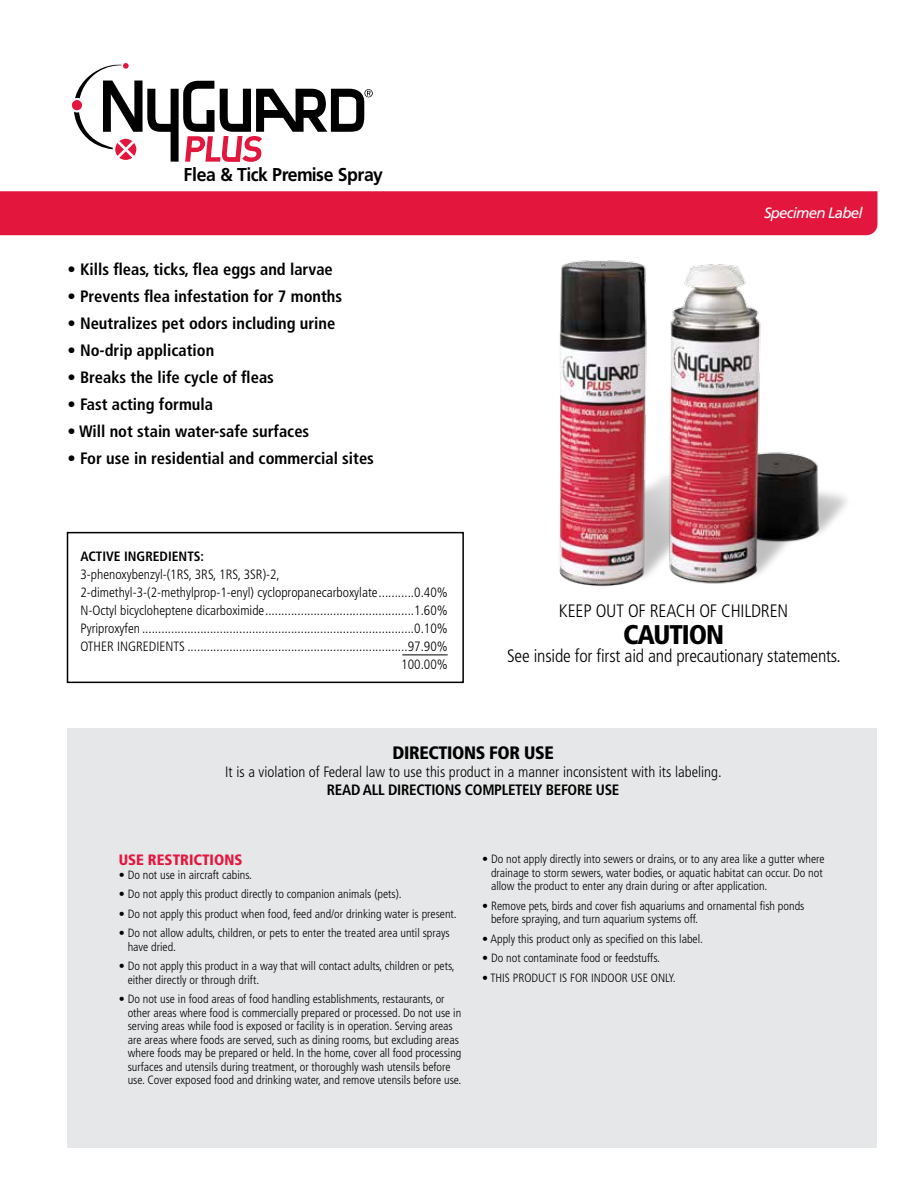
<style>
.page{position:relative;width:918px;height:1188px;background:#fff}
.page>*{position:absolute;margin:0;border:0;box-sizing:border-box;transform-origin:0 0}
.t1{font:900 condensed 27px "Frutiger";letter-spacing:-.04em;color:#000}
.t2{font:700 18.6px "Frutiger";letter-spacing:-.02em;color:#000;scale:.95 1}
.t3{font:300 condensed 18px "Frutiger";letter-spacing:-.01em;color:#000}
.t4{font:900 condensed 18px "Frutiger";letter-spacing:-.02em;color:#000}
.t5{font:700 condensed 16.5px "Frutiger";color:#000}
.t6{font:300 condensed 15px "Frutiger";color:#000}
.t7{font:700 condensed 15px "Frutiger";letter-spacing:-.02em;color:#000}
.t8{font:900 condensed 15px "Frutiger";color:#e3173e}
.t9{font:italic 15px "Frutiger";letter-spacing:-.05em;color:#fff}
.t10{font:300 condensed 13.5px "Frutiger";color:#000}
.t11{font:700 condensed 13.5px "Frutiger";color:#000}
.t12{font:300 condensed 12px/13.5px "Frutiger";color:#000}
</style>
<div class="page">
<div style="left:0;top:191px;width:878px;height:44px;background:#e3173e"></div>
<div style="left:67px;top:532px;width:397px;height:151px;border:2px solid #000"></div>
<hr style="left:402px;top:655px;width:46px;height:1px;background:#000">
<div style="left:68px;top:728px;width:810px;height:420px;background:#e6e7e8"></div>
<svg style="left:72px;top:100px;width:10px;height:10px"></svg>
<svg style="left:74px;top:63px;width:299px;height:99px"></svg>
<img style="left:479px;top:200px;width:321px;height:387px">
<img style="left:609px;top:231px;width:269px;height:356px">
<h2 class="t2" style="left:184px;top:163px;width:211px">Flea &amp; Tick Premise Spray</h2>
<h3 class="t5" style="left:68px;top:260px;width:267px">• Kills fleas, ticks, flea eggs and larvae</h3>
<h3 class="t5" style="left:68px;top:287px;width:276px">• Prevents flea infestation for 7 months</h3>
<h3 class="t5" style="left:68px;top:314px;width:269px">• Neutralizes pet odors including urine</h3>
<h3 class="t5" style="left:68px;top:341px;width:148px">• No-drip application</h3>
<h3 class="t5" style="left:68px;top:368px;width:208px">• Breaks the life cycle of fleas</h3>
<h3 class="t5" style="left:68px;top:395px;width:147px">• Fast acting formula</h3>
<h3 class="t5" style="left:68px;top:422px;width:243px">• Will not stain water-safe surfaces</h3>
<h3 class="t5" style="left:68px;top:449px;width:308px">• For use in residential and commercial sites</h3>
<p class="t11" style="left:80px;top:548px;width:125px">ACTIVE INGREDIENTS:</p>
<p class="t10" style="left:80px;top:566px;width:201px">3-phenoxybenzyl-(1RS, 3RS, 1RS, 3SR)-2,</p>
<p class="t10" style="left:80px;top:584px;width:369px">2-dimethyl-3-(2-methylprop-1-enyl) cyclopropanecarboxylate...........0.40%</p>
<p class="t10" style="left:80px;top:602px;width:369px">N-Octyl bicycloheptene dicarboximide..............................................1.60%</p>
<p class="t10" style="left:80px;top:620px;width:369px">Pyriproxyfen ....................................................................................0.10%</p>
<p class="t10" style="left:80px;top:638px;width:369px">OTHER INGREDIENTS ....................................................................97.90%</p>
<p class="t10" style="left:401px;top:656px;width:48px">100.00%</p>
<p class="t9" style="left:764px;top:204px;width:100px">Specimen Label</p>
<h3 class="t3" style="left:559px;top:601px;width:231px">KEEP OUT OF REACH OF CHILDREN</h3>
<h1 class="t1" style="left:623px;top:619px;width:103px">CAUTION</h1>
<h3 class="t3" style="left:507px;top:646px;width:335px">See inside for first aid and precautionary statements.</h3>
<h3 class="t4" style="left:393px;top:742px;width:163px">DIRECTIONS FOR USE</h3>
<p class="t6" style="left:225px;top:763px;width:498px">It is a violation of Federal law to use this product in a manner inconsistent with its labeling.</p>
<p class="t7" style="left:327px;top:781px;width:294px">READ ALL DIRECTIONS COMPLETELY BEFORE USE</p>
<p class="t8" style="left:119px;top:851px;width:125px">USE RESTRICTIONS</p>
<p class="t12" style="left:119px;top:868px;width:135px">• Do not use in aircraft cabins.</p>
<p class="t12" style="left:119px;top:888px;width:284px">• Do not apply this product directly to companion animals (pets).</p>
<p class="t12" style="left:119px;top:907px;width:339px">• Do not apply this product when food, feed and/or drinking water is present.</p>
<p class="t12" style="left:128px;top:927px;width:323px;text-indent:-9px">• Do not allow adults, children, or pets to enter the treated area until sprays have dried.</p>
<p class="t12" style="left:128px;top:960px;width:329px;text-indent:-9px">• Do not apply this product in a way that will contact adults, children or pets, either directly or through drift.</p>
<p class="t12" style="left:128px;top:993px;width:335px;text-indent:-9px">• Do not use in food areas of food handling establishments, restaurants, or other areas where food is commercially prepared or processed. Do not use in serving areas while food is exposed or facility is in operation. Serving areas are areas where foods are served, such as dining rooms, but excluding areas where foods may be prepared or held. In the home, cover all food processing surfaces and utensils during treatment, or thoroughly wash utensils before use. Cover exposed food and drinking water, and remove utensils before use.</p>
<p class="t12" style="left:491px;top:852px;width:335px;text-indent:-9px">• Do not apply directly into sewers or drains, or to any area like a gutter where drainage to storm sewers, water bodies, or aquatic habitat can occur. Do not allow the product to enter any drain during or after application.</p>
<p class="t12" style="left:491px;top:899px;width:315px;text-indent:-9px">• Remove pets, birds and cover fish aquariums and ornamental fish ponds before spraying, and turn aquarium systems off.</p>
<p class="t12" style="left:482px;top:932px;width:222px">• Apply this product only as specified on this label.</p>
<p class="t12" style="left:482px;top:951px;width:179px">• Do not contaminate food or feedstuffs.</p>
<p class="t12" style="left:482px;top:971px;width:195px">• THIS PRODUCT IS FOR INDOOR USE ONLY.</p>
</div>
